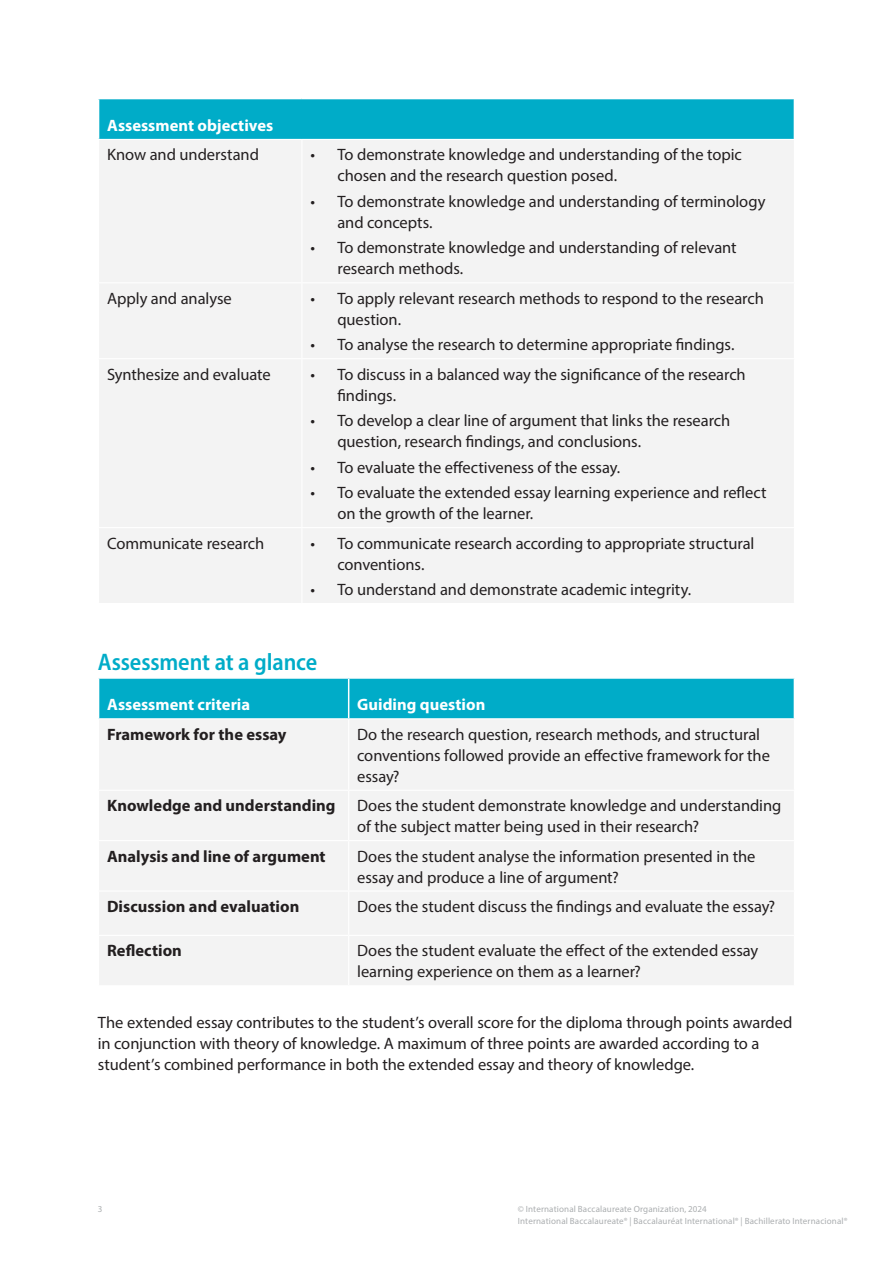
<style>
.page{position:relative;width:893px;height:1263px;background:#fff}
.page>*{position:absolute;margin:0;border:0;box-sizing:border-box;transform-origin:0 0}
.Section_secondary_heading{font:600 semi-condensed 24px "Myriad Pro";letter-spacing:-.005em;color:#00acc8}
.Topic{font:16.5px/21px "Myriad Pro";letter-spacing:-.005em;color:#231f20}
.table_data{font:16.5px/21px "Myriad Pro";letter-spacing:-.005em;color:#231f20}
.table_body_text{font:700 16.5px "Myriad Pro";color:#231f20}
.table_body_text-2{font:16.5px "Myriad Pro";letter-spacing:-.005em;color:#231f20}
.table_head{font:700 16.5px "Myriad Pro";color:#fff}
.t1{font:9px/12px "Myriad Pro";letter-spacing:.015em;color:#abaeb0}
</style>
<div class="page">
<div style="left:99px;top:99px;width:695px;height:40px;background:#00acc8"></div>
<div style="left:99px;top:140px;width:695px;height:463px;background:#f3f3f3"></div>
<hr style="left:302px;top:282px;width:493px;height:1px;background:#fff">
<hr style="left:302px;top:358px;width:493px;height:1px;background:#fff">
<hr style="left:302px;top:527px;width:493px;height:1px;background:#fff">
<hr style="left:301px;top:140px;width:1px;height:142px;background:#fff">
<hr style="left:98px;top:282px;width:204px;height:1px;background:#fff">
<hr style="left:301px;top:283px;width:1px;height:75px;background:#fff">
<hr style="left:98px;top:358px;width:204px;height:1px;background:#fff">
<hr style="left:301px;top:359px;width:1px;height:168px;background:#fff">
<hr style="left:98px;top:527px;width:204px;height:1px;background:#fff">
<hr style="left:301px;top:528px;width:1px;height:75px;background:#fff">
<div style="left:99px;top:679px;width:695px;height:39px;background:#00acc8"></div>
<div style="left:99px;top:720px;width:695px;height:265px;background:#f3f3f3"></div>
<hr style="left:348px;top:679px;width:1px;height:39px;background:#fff">
<hr style="left:349px;top:790px;width:446px;height:1px;background:#fff">
<hr style="left:349px;top:840px;width:446px;height:1px;background:#fff">
<hr style="left:349px;top:890px;width:446px;height:1px;background:#fff">
<hr style="left:349px;top:935px;width:446px;height:1px;background:#fff">
<hr style="left:348px;top:719px;width:1px;height:71px;background:#fff">
<hr style="left:98px;top:790px;width:251px;height:1px;background:#fff">
<hr style="left:348px;top:791px;width:1px;height:49px;background:#fff">
<hr style="left:98px;top:840px;width:251px;height:1px;background:#fff">
<hr style="left:348px;top:841px;width:1px;height:49px;background:#fff">
<hr style="left:98px;top:890px;width:251px;height:1px;background:#fff">
<hr style="left:348px;top:891px;width:1px;height:44px;background:#fff">
<hr style="left:98px;top:935px;width:251px;height:1px;background:#fff">
<hr style="left:348px;top:936px;width:1px;height:49px;background:#fff">
<p class="table_head" style="left:107px;top:115px;width:168px">Assessment objectives</p>
<p class="table_body_text-2" style="left:107px;top:145px;width:153px">Know and understand</p>
<p class="Topic" style="left:337px;top:144px;width:406px;text-indent:-27px">• To demonstrate knowledge and understanding of the topic chosen and the research question posed.</p>
<p class="Topic" style="left:337px;top:191px;width:430px;text-indent:-27px">• To demonstrate knowledge and understanding of terminology and concepts.</p>
<p class="Topic" style="left:337px;top:237px;width:401px;text-indent:-27px">• To demonstrate knowledge and understanding of relevant research methods.</p>
<p class="table_body_text-2" style="left:107px;top:288px;width:126px">Apply and analyse</p>
<p class="Topic" style="left:337px;top:287px;width:428px;text-indent:-27px">• To apply relevant research methods to respond to the research question.</p>
<p class="Topic" style="left:310px;top:334px;width:426px">• To analyse the research to determine appropriate findings.</p>
<p class="table_body_text-2" style="left:107px;top:364px;width:165px">Synthesize and evaluate</p>
<p class="Topic" style="left:337px;top:363px;width:410px;text-indent:-27px">• To discuss in a balanced way the significance of the research findings.</p>
<p class="Topic" style="left:337px;top:410px;width:394px;text-indent:-27px">• To develop a clear line of argument that links the research question, research findings, and conclusions.</p>
<p class="Topic" style="left:310px;top:456px;width:311px">• To evaluate the effectiveness of the essay.</p>
<p class="Topic" style="left:337px;top:482px;width:431px;text-indent:-27px">• To evaluate the extended essay learning experience and reflect on the growth of the learner.</p>
<p class="table_body_text-2" style="left:107px;top:533px;width:159px">Communicate research</p>
<p class="Topic" style="left:337px;top:532px;width:419px;text-indent:-27px">• To communicate research according to appropriate structural conventions.</p>
<p class="Topic" style="left:310px;top:579px;width:382px">• To understand and demonstrate academic integrity.</p>
<p class="Section_secondary_heading" style="left:98px;top:647px;width:221px">Assessment at a glance</p>
<p class="table_head" style="left:107px;top:694px;width:145px">Assessment criteria</p>
<p class="table_head" style="left:357px;top:694px;width:130px">Guiding question</p>
<p class="table_body_text" style="left:107px;top:723px;width:181px">Framework for the essay</p>
<p class="table_data" style="left:357px;top:723px;width:414px">Do the research question, research methods, and structural conventions followed provide an effective framework for the essay?</p>
<p class="table_body_text" style="left:107px;top:795px;width:230px">Knowledge and understanding</p>
<p class="table_data" style="left:357px;top:795px;width:426px">Does the student demonstrate knowledge and understanding of the subject matter being used in their research?</p>
<p class="table_body_text" style="left:107px;top:845px;width:220px">Analysis and line of argument</p>
<p class="table_data" style="left:357px;top:845px;width:400px">Does the student analyse the information presented in the essay and produce a line of argument?</p>
<p class="table_body_text" style="left:107px;top:895px;width:194px">Discussion and evaluation</p>
<p class="table_data" style="left:357px;top:896px;width:419px">Does the student discuss the findings and evaluate the essay?</p>
<p class="table_body_text" style="left:107px;top:940px;width:76px">Reflection</p>
<p class="table_data" style="left:357px;top:940px;width:403px">Does the student evaluate the effect of the extended essay learning experience on them as a learner?</p>
<p class="Topic" style="left:98px;top:1011px;width:696px">The extended essay contributes to the student’s overall score for the diploma through points awarded in conjunction with theory of knowledge. A maximum of three points are awarded according to a student’s combined performance in both the extended essay and theory of knowledge.</p>
<p class="t1" style="left:98px;top:1203px;width:6px">3</p>
<p class="t1" style="left:518px;top:1202px;width:331px">© International Baccalaureate Organization, 2024<br>International Baccalaureate® | Baccalauréat International® | Bachillerato Internacional®</p>
</div>
